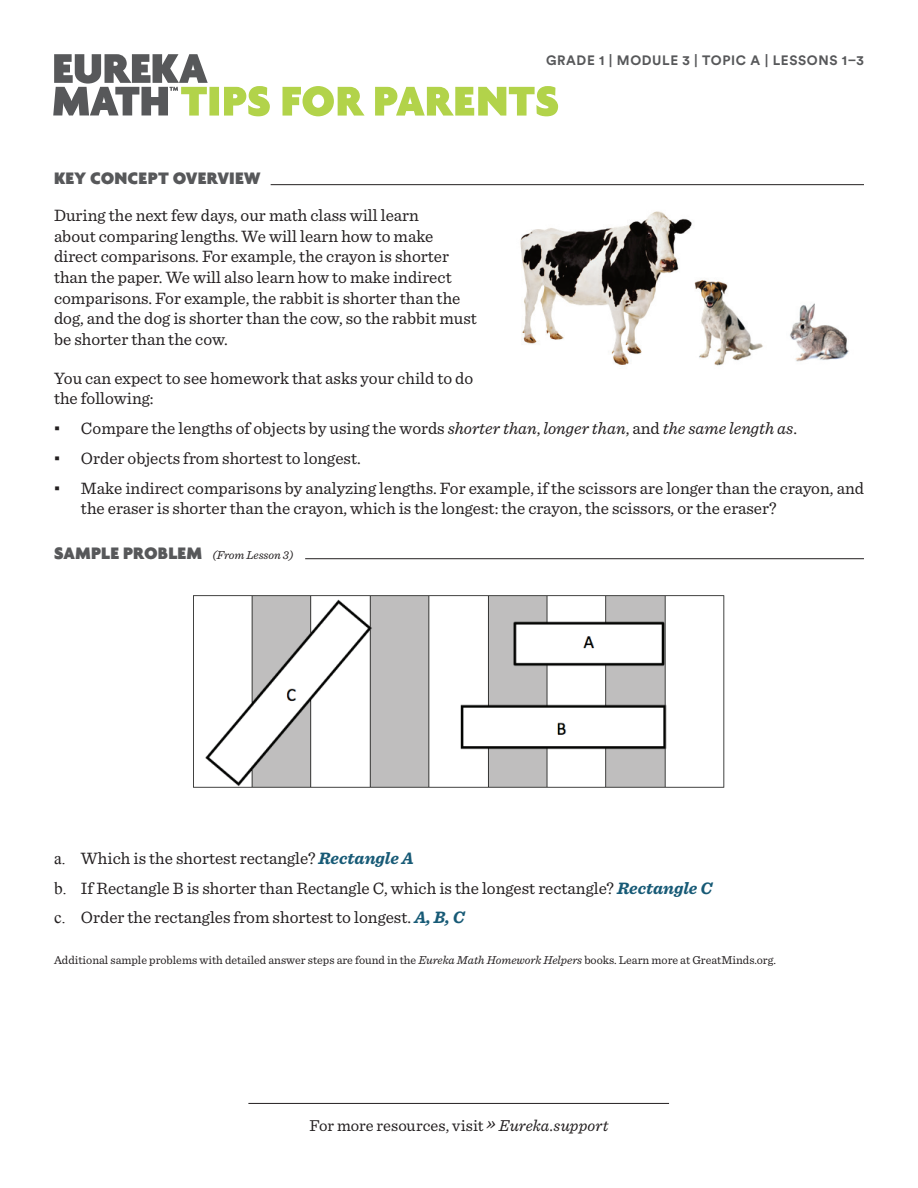
<style>
.page{position:relative;width:918px;height:1188px;background:#fff}
.page>*{position:absolute;margin:0;border:0;box-sizing:border-box;transform-origin:0 0}
.t1{font:900 18px "Agenda";letter-spacing:.01em;color:#57585a}
.t2{font:17.25px/20.7px "Sentinel";color:#231f20}
.t3{font:16.5px "Sentinel";color:#231f20}
.t4{font:700 13.5px "Circular Std";letter-spacing:.045em;color:#57585a}
.t5{font:12px "Sentinel";color:#231f20}
.s1{font-family:"Georgia"}
.s2{font-style:italic}
.s3{font-family:"Sentinel";font-weight:400;font-style:italic;font-size:12px;color:#231f20}
.s4{font-family:"Times New Roman"}
.s5{font-weight:700;font-style:italic;color:#175a76}
.s6{font-style:italic;font-size:19.5px}
</style>
<div class="page">
<hr style="left:271px;top:184px;width:593px;height:1px;background:#231f20">
<hr style="left:305px;top:558px;width:559px;height:1px;background:#231f20">
<img style="left:193px;top:595px;width:532px;height:193px">
<img style="left:520px;top:211px;width:329px;height:155px">
<svg style="left:53px;top:54px;width:505px;height:62px"></svg>
<hr style="left:248px;top:1103px;width:421px;height:1px;background:#231f20">
<p class="t1" style="left:54px;top:167px;width:208px">KEY CONCEPT OVERVIEW</p>
<p class="t4" style="left:546px;top:51px;width:319px">GRADE 1 | MODULE 3 | TOPIC A | LESSONS 1–3</p>
<p class="t2" style="left:54px;top:204px;width:424px">During the next few days, our math class will learn<br>about comparing lengths. We will learn how to make direct comparisons. For example, the crayon is shorter than the paper. We will also learn how to make indirect comparisons. For example, the rabbit is shorter than the dog, and the dog is shorter than the cow, so the rabbit must be shorter than the cow.</p>
<p class="t2" style="left:54px;top:367px;width:421px">You can expect to see homework that asks your child to do the following:</p>
<p class="t2" style="left:54px;top:417px;width:745px"><span class="s1">▪</span> Compare the lengths of objects by using the words <span class="s2">shorter than</span>, <span class="s2">longer than</span>, and <span class="s2">the same length as</span>.</p>
<p class="t2" style="left:54px;top:447px;width:308px"><span class="s1">▪</span> Order objects from shortest to longest.</p>
<p class="t2" style="left:81px;top:476px;width:785px;text-indent:-27px"><span class="s1">▪</span> Make indirect comparisons by analyzing lengths. For example, if the scissors are longer than the crayon, and the eraser is shorter than the crayon, which is the longest: the crayon, the scissors, or the eraser?</p>
<p class="t1" style="left:54px;top:542px;width:241px">SAMPLE PROBLEM <span class="s3">(From Lesson 3)</span></p>
<p class="t2" style="left:54px;top:842px;width:660px;line-height:29.7px"><span class="s4">a.</span> Which is the shortest rectangle? <span class="s5">Rectangle A<br></span><span class="s4">b.</span> If Rectangle B is shorter than Rectangle C, which is the longest rectangle? <span class="s5">Rectangle C </span><span class="s4">c.</span> Order the rectangles from shortest to longest. <span class="s5">A, B, C</span></p>
<p class="t5" style="left:54px;top:951px;width:723px">Additional sample problems with detailed answer steps are found in the <span class="s2">Eureka Math Homework Helpers</span> books. Learn more at GreatMinds.org.</p>
<p class="t3" style="left:310px;top:1113px;width:300px">For more resources, visit <span class="s6">»</span> <span class="s2">Eureka.support</span></p>
</div>
